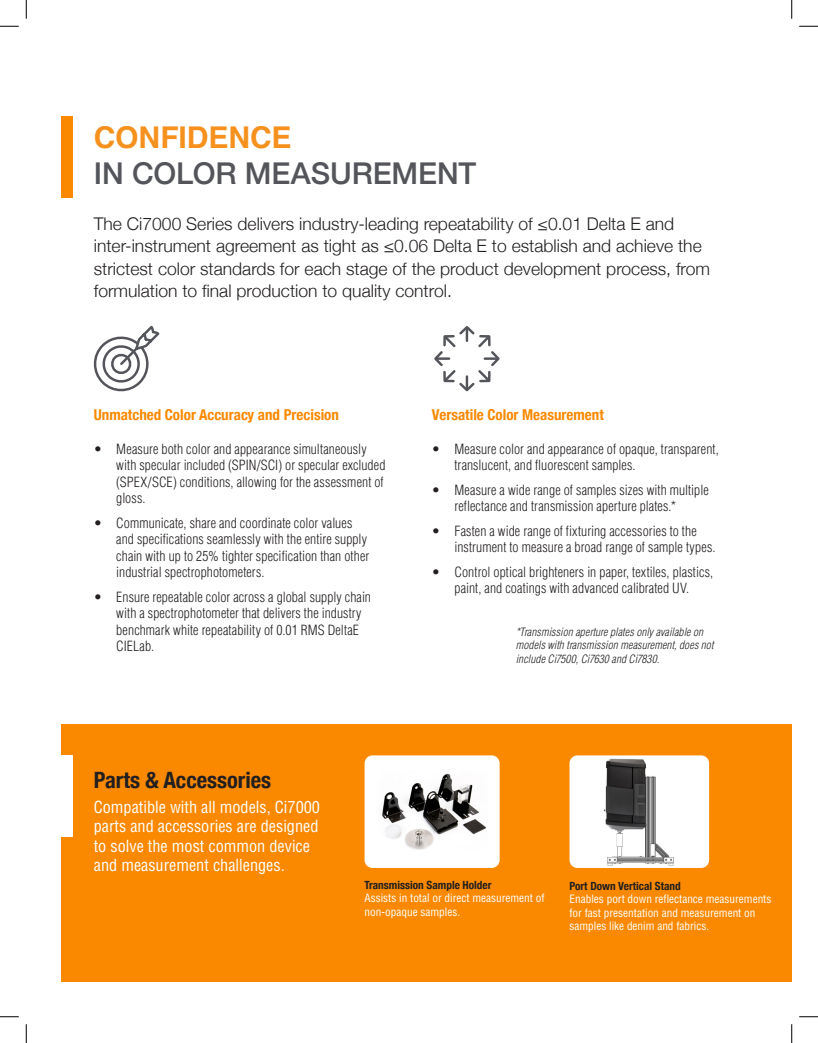
<style>
.page{position:relative;width:818px;height:1043px;background:#fff}
.page>*{position:absolute;margin:0;border:0;box-sizing:border-box;transform-origin:0 0}
.SellSheet-H1__title{font:500 30px "Helvetica Neue";letter-spacing:-.005em;color:#54555a}
.SellSheet-H1__title-2{font:700 30px "Helvetica";letter-spacing:-.005em;color:#f6911e}
.t1{font:700 condensed 22.5px "Helvetica Neue";color:#231f20}
.SellSheet-H1{font:300 17.5px/22.5px "Helvetica Neue";color:#231f20}
.SellSheet-Body{font:condensed 16.25px/19.5px "Helvetica LT Std";color:#fff}
.t2{font:700 condensed 15px "Helvetica Neue";color:#fa8900}
.t3{font:300 condensed 13.75px/16.5px "Helvetica LT Std";letter-spacing:.005em;color:#231f20}
.SellSheet-Body-2{font:condensed 11.25px/13.5px "Helvetica LT Std";color:#fff}
.t4{font:italic 300 condensed 11.25px/13.5px "Helvetica LT Std";letter-spacing:.01em;color:#231f20}
._2subhead{font:700 condensed 11.25px "Helvetica Neue";color:#231f20}
.s1{font-family:"Helvetica Neue";font-weight:700;color:#231f20}
</style>
<div class="page">
<div style="left:61px;top:724px;width:730px;height:257px;background:#fa8900"></div>
<div style="left:364px;top:755px;width:135px;height:113px;background:#fff;border-radius:8px"></div>
<img style="left:382px;top:773px;width:105px;height:77px">
<div style="left:61px;top:116px;width:11px;height:81px;background:#fa8900"></div>
<div style="left:569px;top:755px;width:140px;height:113px;background:#fff;border-radius:8px"></div>
<div style="left:52px;top:755px;width:20px;height:81px;background:#fff"></div>
<svg style="left:94px;top:326px;width:65px;height:65px"></svg>
<svg style="left:434px;top:326px;width:65px;height:65px"></svg>
<img style="left:604px;top:758px;width:70px;height:107px">
<svg style="left:0;top:25px;width:19px;height:2px"></svg>
<svg style="left:799px;top:25px;width:19px;height:2px"></svg>
<svg style="left:0;top:1016px;width:19px;height:1px"></svg>
<svg style="left:799px;top:1016px;width:19px;height:1px"></svg>
<svg style="left:25px;top:0;width:2px;height:19px"></svg>
<svg style="left:25px;top:1024px;width:2px;height:18px"></svg>
<svg style="left:791px;top:0;width:1px;height:19px"></svg>
<svg style="left:791px;top:1024px;width:1px;height:18px"></svg>
<p class="SellSheet-H1__title-2" style="left:94px;top:119px;width:199px">CONFIDENCE</p>
<p class="SellSheet-H1__title" style="left:94px;top:150px;width:384px">IN COLOR MEASUREMENT</p>
<p class="SellSheet-H1" style="left:94px;top:211px;width:617px">The Ci7000 Series delivers industry-leading repeatability of ≤0.01 Delta E and inter-instrument agreement as tight as ≤0.06 Delta E to establish and achieve the strictest color standards for each stage of the product development process, from formulation to final production to quality control.</p>
<p class="t2" style="left:94px;top:402px;width:247px">Unmatched Color Accuracy and Precision</p>
<p class="t3" style="left:116px;top:440px;width:271px;text-indent:-22px">• Measure both color and appearance simultaneously with specular included (SPIN/SCI) or specular excluded (SPEX/SCE) conditions, allowing for the assessment of gloss.</p>
<p class="t3" style="left:116px;top:514px;width:254px;text-indent:-22px">• Communicate, share and coordinate color values and specifications seamlessly with the entire supply chain with up to 25% tighter specification than other industrial spectrophotometers.</p>
<p class="t3" style="left:116px;top:588px;width:256px;text-indent:-22px">• Ensure repeatable color across a global supply chain with a spectrophotometer that delivers the industry benchmark white repeatability of 0.01 RMS DeltaE CIELab.</p>
<p class="t1" style="left:94px;top:761px;width:179px">Parts &amp; Accessories</p>
<p class="SellSheet-Body" style="left:94px;top:797px;width:228px">Compatible with all models, Ci7000 parts and accessories are designed to solve the most common device and measurement challenges.</p>
<p class="t2" style="left:432px;top:402px;width:173px">Versatile Color Measurement</p>
<p class="t3" style="left:454px;top:440px;width:266px;text-indent:-22px">• Measure color and appearance of opaque, transparent, translucent, and fluorescent samples.</p>
<p class="t3" style="left:454px;top:481px;width:256px;text-indent:-22px">• Measure a wide range of samples sizes with multiple reflectance and transmission aperture plates.*</p>
<p class="t3" style="left:454px;top:522px;width:262px;text-indent:-22px">• Fasten a wide range of fixturing accessories to the instrument to measure a broad range of sample types.</p>
<p class="t3" style="left:432px;top:563px;width:283px;text-align:center">• Control optical brighteners in paper, textiles, plastics, paint, and coatings with advanced calibrated UV.</p>
<p class="t4" style="left:515px;top:625px;width:199px">*Transmission aperture plates only available on models with transmission measurement, does not include Ci7500, Ci7630 and Ci7830.</p>
<p class="SellSheet-Body-2" style="left:364px;top:878px;width:181px"><span class="s1">Transmission Sample Holder<br></span>Assists in total or direct measurement of non-opaque samples.</p>
<p class="_2subhead" style="left:569px;top:876px;width:113px">Port Down Vertical Stand</p>
<p class="SellSheet-Body-2" style="left:569px;top:892px;width:203px">Enables port down reflectance measurements for fast presentation and measurement on samples like denim and fabrics.</p>
</div>
